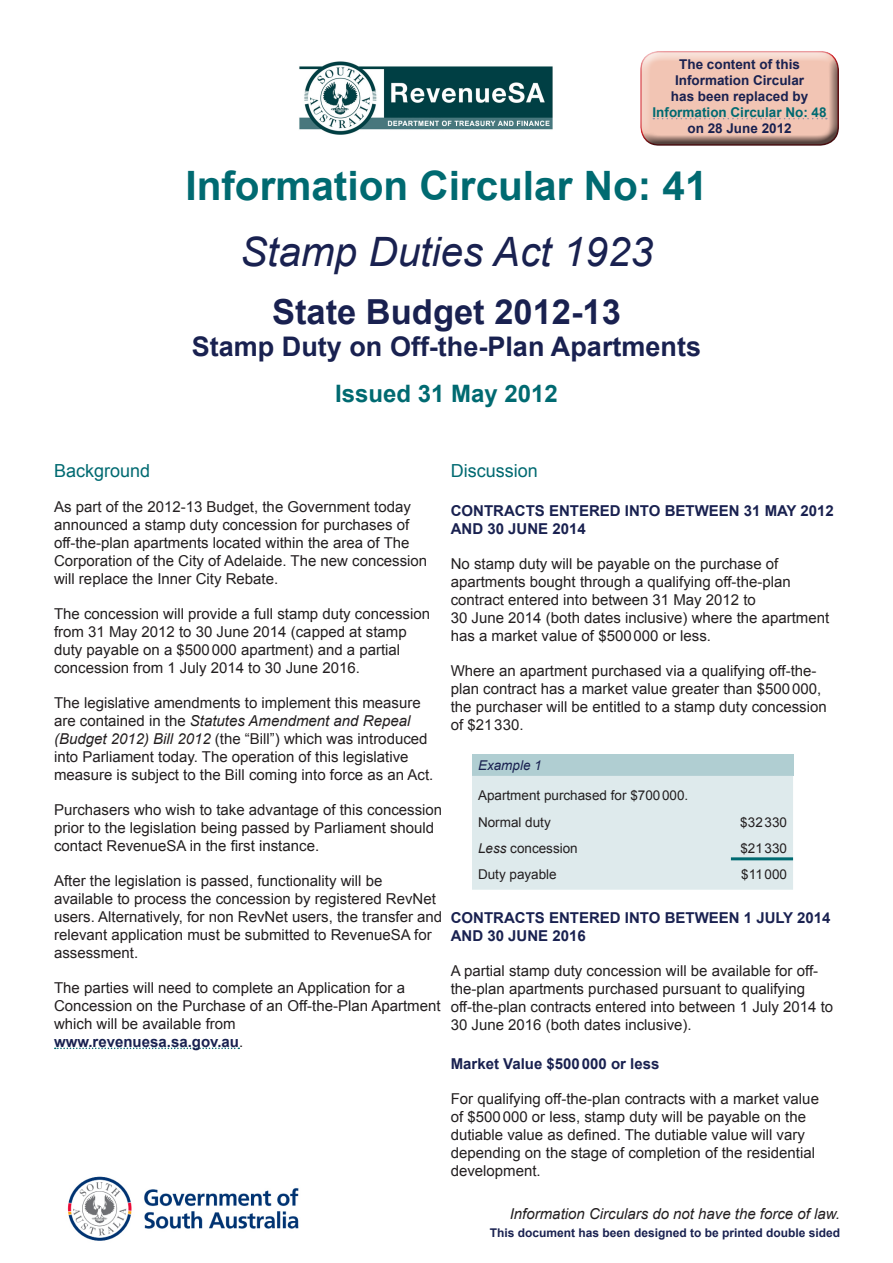
<style>
.page{position:relative;width:893px;height:1263px;background:#fff}
.page>*{position:absolute;margin:0;border:0;box-sizing:border-box;transform-origin:0 0}
.Circular_No{font:700 40.5px "Arial";color:#006a71}
.Act{font:italic 40.5px "Arial";color:#192150}
.Act-2{font:700 34.5px "Arial";color:#192150}
.Act-3{font:700 27px "Arial";color:#192150}
.Issue_Date{font:700 24px "Arial";color:#006a71}
.Main_Heading__green{font:18px "Arial";color:#006a71}
.Text{font:15px/18px "Arial";color:#231f20}
.Sub_Heading__blue{font:700 15px/18px "Arial";color:#192150}
.Footnote__italic{font:italic 15px "Arial";color:#231f20}
.Text__l{font:13.5px "Arial";color:#231f20}
.Ruling_Number{font:700 13.5px/16.2px "Arial";color:#192150;text-align:center}
.Ruling_Number-2{font:700 13.5px/16.2px "Arial";color:#006a71;text-align:center}
.Text__r__Dollars{font:13.5px "Arial";color:#231f20}
.CONTENT_Heading_Sub{font:italic 13.5px "Arial";color:#192150}
.Footnote__blue{font:700 12px "Arial";color:#192150}
.s1{color:#192150}
.s2{font-style:italic}
.s3{font-weight:700;color:#192150}
</style>
<div class="page">
<img style="left:67px;top:1176px;width:232px;height:65px">
<img style="left:299px;top:62px;width:254px;height:73px">
<svg style="left:55px;top:1047px;width:184px;height:2px"></svg>
<div style="left:472px;top:754px;width:321px;height:22px;background:#b0ced2"></div>
<div style="left:472px;top:776px;width:321px;height:114px;background:#deeaec"></div>
<hr style="left:731px;top:857px;width:62px;height:3px;background:#006a71">
<div style="left:637px;top:51px;width:203px;height:84px;background:#fff;opacity:.75"></div>
<div style="left:637px;top:54px;width:203px;height:94px;background:#231f20;opacity:.75"></div>
<svg style="left:653px;top:118px;width:174px;height:1px"></svg>
<p class="Ruling_Number" style="left:671px;top:56px;width:139px">The content of this<br>Information Circular has been replaced by</p>
<p class="Ruling_Number-2" style="left:653px;top:105px;width:176px">Information Circular No: 48 <span class="s1">on 28 June 2012</span></p>
<p class="Circular_No" style="left:185px;top:159px;width:524px">Information Circular No: 41</p>
<p class="Act" style="left:240px;top:225px;width:414px">Stamp Duties Act 1923</p>
<p class="Act-2" style="left:272px;top:289px;width:350px">State Budget 2012-13</p>
<p class="Act-3" style="left:192px;top:329px;width:511px">Stamp Duty on Off-the-Plan Apartments</p>
<p class="Issue_Date" style="left:335px;top:378px;width:224px">Issued 31 May 2012</p>
<p class="Main_Heading__green" style="left:54px;top:458px;width:98px">Background</p>
<p class="Text" style="left:54px;top:497px;width:375px">As part of the 2012-13 Budget, the Government today announced a stamp duty concession for purchases of off-the-plan apartments located within the area of The Corporation of the City of Adelaide. The new concession will replace the Inner City Rebate.</p>
<p class="Text" style="left:54px;top:604px;width:377px">The concession will provide a full stamp duty concession from 31 May 2012 to 30 June 2014 (capped at stamp duty payable on a $500000 apartment) and a partial concession from 1 July 2014 to 30 June 2016.</p>
<p class="Text" style="left:54px;top:693px;width:381px">The legislative amendments to implement this measure are contained in the <span class="s2">Statutes Amendment and Repeal (Budget 2012) Bill 2012</span> (the “Bill”) which was introduced into Parliament today. The operation of this legislative measure is subject to the Bill coming into force as an Act.</p>
<p class="Text" style="left:54px;top:800px;width:390px">Purchasers who wish to take advantage of this concession prior to the legislation being passed by Parliament should contact RevenueSA in the first instance.</p>
<p class="Text" style="left:54px;top:872px;width:390px">After the legislation is passed, functionality will be available to process the concession by registered RevNet users. Alternatively, for non RevNet users, the transfer and relevant application must be submitted to RevenueSA for assessment.</p>
<p class="Text" style="left:54px;top:979px;width:388px">The parties will need to complete an Application for a Concession on the Purchase of an Off-the-Plan Apartment which will be available from<br><span class="s3">www.revenuesa.sa.gov.au</span>.</p>
<p class="Main_Heading__green" style="left:451px;top:459px;width:89px">Discussion</p>
<p class="Sub_Heading__blue" style="left:451px;top:502px;width:385px">CONTRACTS ENTERED INTO BETWEEN 31 MAY 2012<br>AND 30 JUNE 2014</p>
<p class="Text" style="left:451px;top:555px;width:380px">No stamp duty will be payable on the purchase of apartments bought through a qualifying off-the-plan contract entered into between 31 May 2012 to<br>30 June 2014 (both dates inclusive) where the apartment has a market value of $500000 or less.</p>
<p class="Text" style="left:451px;top:662px;width:378px">Where an apartment purchased via a qualifying off-the&shy;plan contract has a market value greater than $500000, the purchaser will be entitled to a stamp duty concession of $21330.</p>
<p class="CONTENT_Heading_Sub" style="left:478px;top:756px;width:65px">Example 1</p>
<p class="Text__l" style="left:478px;top:787px;width:212px">Apartment purchased for $700000.</p>
<p class="Text__l" style="left:478px;top:813px;width:74px">Normal duty</p>
<p class="Text__r__Dollars" style="left:740px;top:813px;width:48px">$32330</p>
<p class="Text__l" style="left:478px;top:839px;width:101px"><span class="s2">Less</span> concession</p>
<p class="Text__r__Dollars" style="left:740px;top:839px;width:48px">$21330</p>
<p class="Text__l" style="left:478px;top:865px;width:80px">Duty payable</p>
<p class="Text__r__Dollars" style="left:741px;top:865px;width:47px">$11000</p>
<p class="Sub_Heading__blue" style="left:451px;top:909px;width:381px">CONTRACTS ENTERED INTO BETWEEN 1 JULY 2014<br>AND 30 JUNE 2016</p>
<p class="Text" style="left:451px;top:962px;width:384px">A partial stamp duty concession will be available for off&shy;the-plan apartments purchased pursuant to qualifying off-the-plan contracts entered into between 1 July 2014 to 30 June 2016 (both dates inclusive).</p>
<p class="Sub_Heading__blue" style="left:451px;top:1055px;width:210px">Market Value $500000 or less</p>
<p class="Text" style="left:451px;top:1090px;width:370px">For qualifying off-the-plan contracts with a market value of $500000 or less, stamp duty will be payable on the dutiable value as defined. The dutiable value will vary depending on the stage of completion of the residential development.</p>
<p class="Footnote__italic" style="left:510px;top:1204px;width:332px">Information Circulars do not have the force of law.</p>
<p class="Footnote__blue" style="left:490px;top:1224px;width:352px">This document has been designed to be printed double sided</p>
</div>
